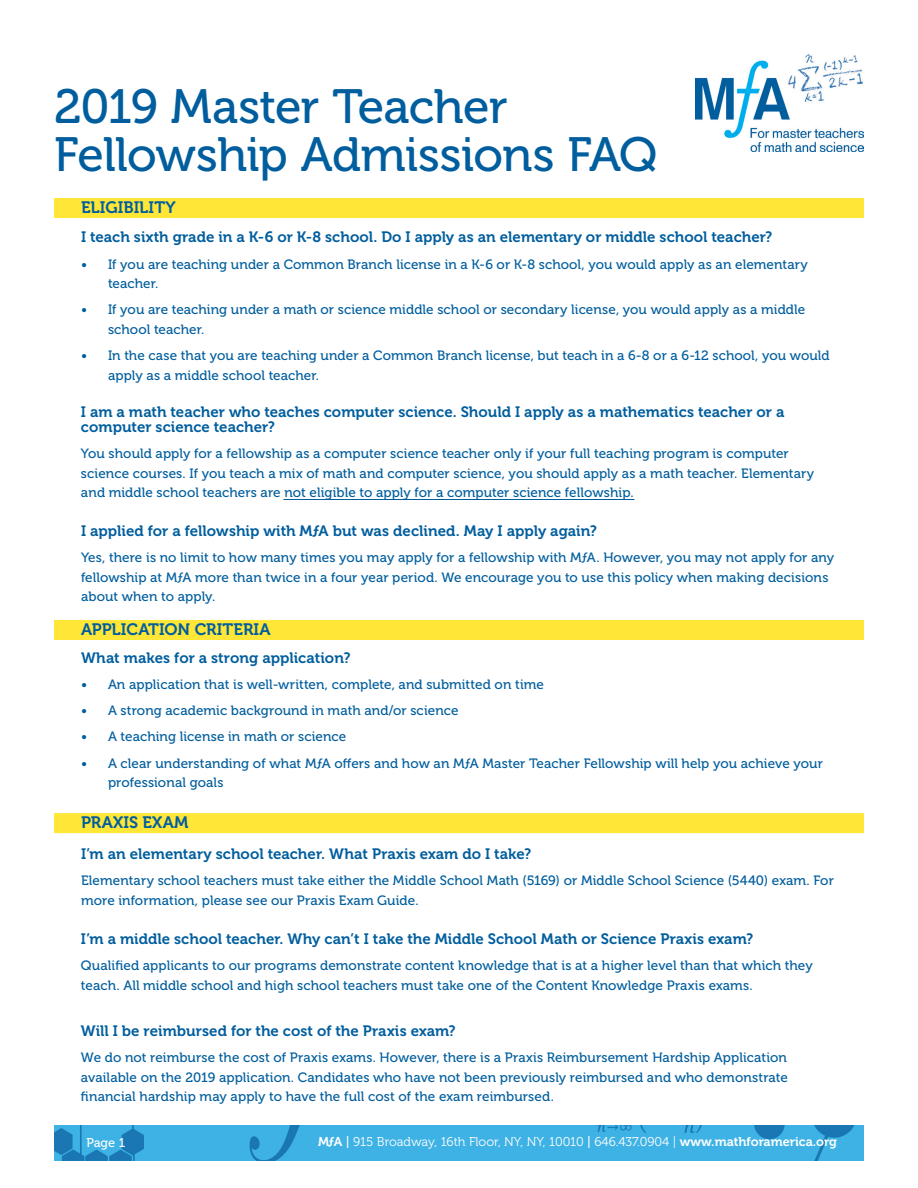
<style>
.page{position:relative;width:918px;height:1188px;background:#fff}
.page>*{position:absolute;margin:0;border:0;box-sizing:border-box;transform-origin:0 0}
.t1{font:48px/48px "Museo 500";letter-spacing:-.015em;color:#005e9e}
.Intro_Paragraph{font:16.5px "Museo 700";letter-spacing:.005em;color:#005e9e}
.H2_first{font:15px/15px "Museo 700";color:#005e9e}
.H2_first-2{font:13.5px/19.5px "Museo 500";letter-spacing:.005em;color:#005e9e}
.t2{font:12.75px "Museo 300";color:#fff}
.t3{font:12.75px "Museo 500";color:#fff}
.s1{font-family:"Museo 700"}
.s2{font-family:"Museo 500"}
</style>
<div class="page">
<img style="left:54px;top:1125px;width:810px;height:36px">
<img style="left:696px;top:54px;width:168px;height:97px">
<div style="left:54px;top:198px;width:810px;height:20px;background:#ffe637"></div>
<div style="left:54px;top:620px;width:810px;height:20px;background:#ffe637"></div>
<hr style="left:284px;top:499px;width:350px;height:1px;background:#005e9e">
<div style="left:54px;top:813px;width:810px;height:20px;background:#ffe637;border:2px solid #ffe637"></div>
<p class="t1" style="left:54px;top:83px;width:605px">2019 Master Teacher<br>Fellowship Admissions FAQ</p>
<p class="Intro_Paragraph" style="left:81px;top:198px;width:96px">ELIGIBILITY</p>
<p class="H2_first" style="left:81px;top:230px;width:693px">I teach sixth grade in a K-6 or K-8 school. Do I apply as an elementary or middle school teacher?</p>
<p class="H2_first-2" style="left:108px;top:254px;width:701px;text-indent:-27px">• If you are teaching under a Common Branch license in a K-6 or K-8 school, you would apply as an elementary teacher.</p>
<p class="H2_first-2" style="left:108px;top:300px;width:699px;text-indent:-27px">• If you are teaching under a math or science middle school or secondary license, you would apply as a middle school teacher.</p>
<p class="H2_first-2" style="left:108px;top:346px;width:723px;text-indent:-27px">• In the case that you are teaching under a Common Branch license, but teach in a 6-8 or a 6-12 school, you would apply as a middle school teacher.</p>
<p class="H2_first" style="left:81px;top:405px;width:705px">I am a math teacher who teaches computer science. Should I apply as a mathematics teacher or a computer science teacher?</p>
<p class="H2_first-2" style="left:81px;top:444px;width:735px">You should apply for a fellowship as a computer science teacher only if your full teaching program is computer science courses. If you teach a mix of math and computer science, you should apply as a math teacher. Elementary and middle school teachers are not eligible to apply for a computer science fellowship.</p>
<p class="H2_first" style="left:81px;top:524px;width:518px">I applied for a fellowship with MƒA but was declined. May I apply again?</p>
<p class="H2_first-2" style="left:81px;top:548px;width:755px">Yes, there is no limit to how many times you may apply for a fellowship with MƒA. However, you may not apply for any fellowship at MƒA more than twice in a four year period. We encourage you to use this policy when making decisions about when to apply.</p>
<p class="Intro_Paragraph" style="left:81px;top:620px;width:191px">APPLICATION CRITERIA</p>
<p class="H2_first" style="left:81px;top:650px;width:271px">What makes for a strong application?</p>
<p class="H2_first-2" style="left:81px;top:675px;width:465px">• An application that is well-written, complete, and submitted on time</p>
<p class="H2_first-2" style="left:81px;top:701px;width:379px">• A strong academic background in math and/or science</p>
<p class="H2_first-2" style="left:81px;top:727px;width:267px">• A teaching license in math or science</p>
<p class="H2_first-2" style="left:108px;top:754px;width:717px;text-indent:-27px">• A clear understanding of what MƒA offers and how an MƒA Master Teacher Fellowship will help you achieve your professional goals</p>
<p class="Intro_Paragraph" style="left:81px;top:814px;width:109px">PRAXIS EXAM</p>
<p class="H2_first" style="left:81px;top:847px;width:452px">I’m an elementary school teacher. What Praxis exam do I take?</p>
<p class="H2_first-2" style="left:81px;top:871px;width:754px">Elementary school teachers must take either the Middle School Math (5169) or Middle School Science (5440) exam. For more information, please see our Praxis Exam Guide.</p>
<p class="H2_first" style="left:81px;top:931px;width:674px">I’m a middle school teacher. Why can’t I take the Middle School Math or Science Praxis exam?</p>
<p class="H2_first-2" style="left:81px;top:956px;width:733px">Qualified applicants to our programs demonstrate content knowledge that is at a higher level than that which they teach. All middle school and high school teachers must take one of the Content Knowledge Praxis exams.</p>
<p class="H2_first" style="left:81px;top:1024px;width:376px">Will I be reimbursed for the cost of the Praxis exam?</p>
<p class="H2_first-2" style="left:81px;top:1048px;width:708px;text-align:justify">We do not reimburse the cost of Praxis exams. However, there is a Praxis Reimbursement Hardship Application available on the 2019 application. Candidates who have not been previously reimbursed and who demonstrate financial hardship may apply to have the full cost of the exam reimbursed.</p>
<p class="t3" style="left:86px;top:1136px;width:40px">Page 1</p>
<p class="t2" style="left:318px;top:1135px;width:520px"><span class="s1">MƒA</span> <span class="s2">|</span> 915 Broadway, 16th Floor, NY, NY, 10010 <span class="s2">|</span> 646.437.0904 | <span class="s1">www.mathforamerica.org</span></p>
</div>
